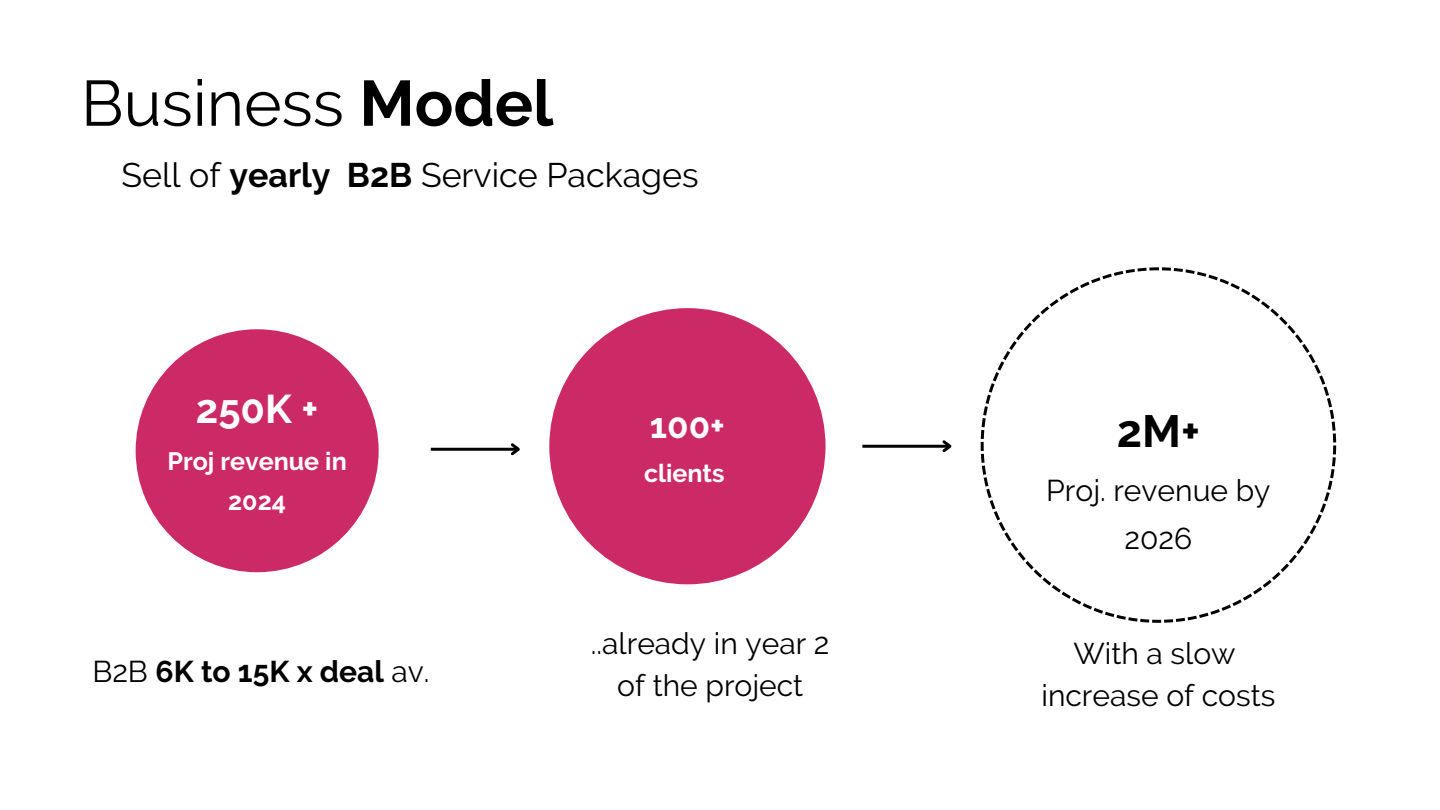
<style>
.page{position:relative;width:1440px;height:810px;background:#fff}
.page>*{position:absolute;margin:0;border:0;box-sizing:border-box;transform-origin:0 0}
.t1{font:64px "Raleway";color:#000}
.t2{font:700 45px "Raleway";color:#000}
.t3{font:700 40px "Raleway";color:#fff}
.t4{font:700 35px "Raleway";color:#fff}
.t5{font:34px "Raleway";color:#000}
.t6{font:30px/42px "Raleway";color:#000;text-align:center}
.t7{font:700 30px "Raleway";color:#000}
.t8{font:700 25px/39.8px "Raleway";color:#fff;text-align:center}
.s1{font-weight:700}
.s2{font-weight:400}
</style>
<div class="page">
<div style="left:136px;top:329px;width:243px;height:243px;background:#cc2967;border-radius:50%"></div>
<div style="left:549px;top:308px;width:277px;height:276px;background:#cc2967;border-radius:50%"></div>
<svg style="left:981px;top:267px;width:355px;height:356px"></svg>
<hr style="left:862px;top:445px;width:88px;height:3px;background:#000">
<svg style="left:940px;top:440px;width:12px;height:13px"></svg>
<hr style="left:431px;top:448px;width:87px;height:3px;background:#000">
<svg style="left:508px;top:443px;width:12px;height:13px"></svg>
<h1 class="t1" style="left:81px;top:66px;width:474px">Business <span class="s1">Model</span></h1>
<p class="t5" style="left:122px;top:155px;width:579px">Sell of <span class="s1">yearly B2B</span> Service Packages</p>
<h3 class="t3" style="left:196px;top:385px;width:124px">250K +</h3>
<p class="t8" style="left:168px;top:442px;width:181px">Proj revenue in<br>2024</p>
<p class="t4" style="left:650px;top:405px;width:76px">100+</p>
<p class="t8" style="left:644px;top:453px;width:82px">clients</p>
<h2 class="t2" style="left:1117px;top:404px;width:85px">2M+</h2>
<p class="t6" style="left:1046px;top:467px;width:226px;line-height:48px">Proj. revenue by<br>2026</p>
<p class="t7" style="left:92px;top:654px;width:339px"><span class="s2">B2B</span> 6K to 15K x deal <span class="s2">av.</span></p>
<p class="t6" style="left:591px;top:623px;width:240px">..already in year 2 of the project</p>
<p class="t6" style="left:1041px;top:632px;width:235px">With a slow increase of costs</p>
</div>
